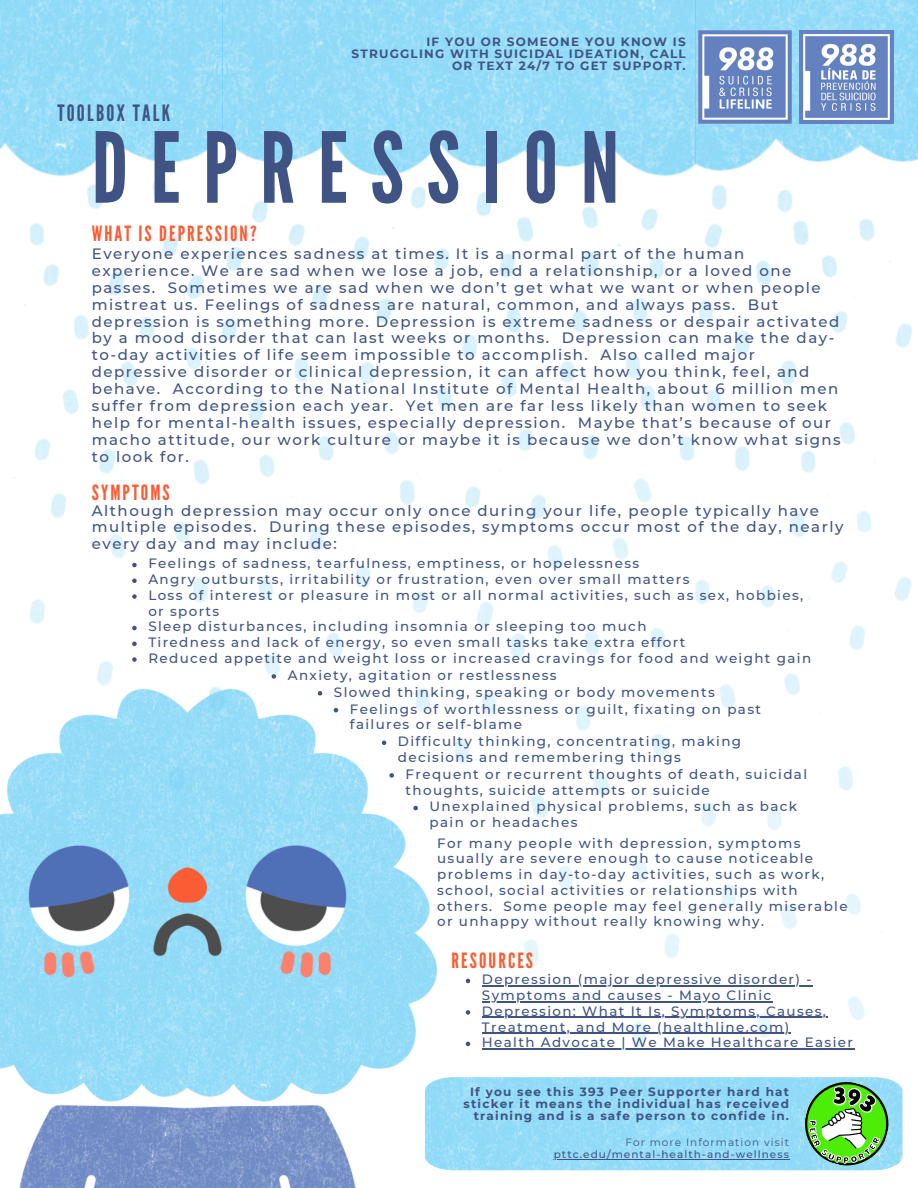
<style>
.page{position:relative;width:918px;height:1188px;background:#fff}
.page>*{position:absolute;margin:0;border:0;box-sizing:border-box;transform-origin:0 0}
.t1{font:97.5px "League Gothic";letter-spacing:.23em;color:#3f5484}
.t2{font:22.5px "League Gothic";letter-spacing:.1em;color:#3f5484}
.t3{font:21px "League Gothic";letter-spacing:.1em;color:#fa5c33}
.t4{font:500 15px/16.8px "Montserrat";letter-spacing:.1em;color:#3f5484}
.t5{font:500 13.5px/15.8px "Montserrat";letter-spacing:.1em;color:#3f5484}
.t6{font:700 12px/12px "Montserrat";letter-spacing:.1em;color:#3f5484;text-align:right}
.t7{font:500 10.5px "Montserrat";letter-spacing:.1em;color:#3f5484}
.t8{font:10.5px "Montserrat";letter-spacing:.1em;color:#3f5484}
</style>
<div class="page">
<img style="left:0;top:689px;width:437px;height:499px">
<img style="left:425px;top:1077px;width:477px;height:93px">
<img style="left:791px;top:510px;width:81px;height:27px">
<img style="left:695px;top:580px;width:94px;height:51px">
<img style="left:808px;top:553px;width:104px;height:48px">
<img style="left:547px;top:538px;width:101px;height:41px">
<img style="left:719px;top:673px;width:102px;height:40px">
<img style="left:584px;top:627px;width:99px;height:44px">
<img style="left:849px;top:625px;width:16px;height:25px">
<img style="left:634px;top:478px;width:18px;height:25px">
<img style="left:338px;top:566px;width:32px;height:44px">
<img style="left:193px;top:578px;width:81px;height:25px">
<img style="left:391px;top:591px;width:103px;height:41px">
<img style="left:109px;top:521px;width:102px;height:47px">
<img style="left:395px;top:688px;width:115px;height:50px">
<img style="left:436px;top:723px;width:49px;height:54px">
<img style="left:652px;top:734px;width:36px;height:40px">
<img style="left:576px;top:706px;width:15px;height:25px">
<img style="left:510px;top:633px;width:16px;height:25px">
<img style="left:240px;top:621px;width:127px;height:84px">
<img style="left:838px;top:766px;width:15px;height:25px">
<img style="left:74px;top:661px;width:55px;height:38px">
<img style="left:308px;top:527px;width:36px;height:42px">
<img style="left:30px;top:599px;width:15px;height:25px">
<img style="left:294px;top:357px;width:95px;height:51px">
<img style="left:633px;top:300px;width:80px;height:23px">
<img style="left:831px;top:311px;width:82px;height:37px">
<img style="left:436px;top:375px;width:102px;height:39px">
<img style="left:318px;top:432px;width:81px;height:29px">
<img style="left:499px;top:429px;width:100px;height:42px">
<img style="left:50px;top:493px;width:16px;height:25px">
<img style="left:193px;top:455px;width:100px;height:42px">
<img style="left:445px;top:486px;width:101px;height:41px">
<img style="left:643px;top:389px;width:78px;height:23px">
<img style="left:679px;top:436px;width:16px;height:25px">
<img style="left:248px;top:398px;width:17px;height:25px">
<img style="left:120px;top:347px;width:103px;height:39px">
<img style="left:839px;top:422px;width:36px;height:41px">
<img style="left:781px;top:348px;width:31px;height:37px">
<img style="left:547px;top:354px;width:114px;height:54px">
<img style="left:441px;top:334px;width:65px;height:44px">
<img style="left:63px;top:389px;width:16px;height:25px">
<img style="left:13px;top:438px;width:103px;height:41px">
<img style="left:726px;top:330px;width:25px;height:25px">
<img style="left:400px;top:473px;width:17px;height:32px">
<img style="left:74px;top:315px;width:101px;height:47px">
<img style="left:733px;top:434px;width:96px;height:63px">
<img style="left:756px;top:261px;width:99px;height:37px">
<img style="left:416px;top:248px;width:99px;height:42px">
<img style="left:290px;top:285px;width:103px;height:40px">
<img style="left:487px;top:308px;width:121px;height:47px">
<img style="left:201px;top:318px;width:36px;height:45px">
<img style="left:411px;top:186px;width:81px;height:30px">
<img style="left:267px;top:224px;width:103px;height:39px">
<img style="left:87px;top:180px;width:99px;height:41px">
<img style="left:29px;top:223px;width:15px;height:23px">
<img style="left:141px;top:234px;width:102px;height:40px">
<img style="left:775px;top:218px;width:116px;height:44px">
<img style="left:584px;top:256px;width:102px;height:47px">
<img style="left:618px;top:208px;width:103px;height:56px">
<img style="left:232px;top:200px;width:54px;height:44px">
<img style="left:175px;top:258px;width:48px;height:41px">
<img style="left:691px;top:185px;width:123px;height:51px">
<img style="left:499px;top:206px;width:119px;height:50px">
<img style="left:24px;top:264px;width:117px;height:42px">
<img style="left:190px;top:687px;width:50px;height:38px">
<img style="left:151px;top:751px;width:49px;height:55px">
<img style="left:701px;top:802px;width:81px;height:28px">
<img style="left:530px;top:774px;width:104px;height:44px">
<img style="left:524px;top:939px;width:15px;height:25px">
<img style="left:633px;top:861px;width:36px;height:40px">
<img style="left:664px;top:934px;width:15px;height:24px">
<img style="left:558px;top:865px;width:15px;height:25px">
<img style="left:780px;top:893px;width:102px;height:40px">
<img style="left:721px;top:884px;width:15px;height:24px">
<img style="left:611px;top:1016px;width:54px;height:30px">
<img style="left:735px;top:1002px;width:55px;height:36px">
<img style="left:827px;top:996px;width:38px;height:24px">
<img style="left:0;top:0;width:696px;height:180px">
<img style="left:696px;top:0;width:222px;height:171px">
<img style="left:698px;top:30px;width:94px;height:93px">
<img style="left:800px;top:30px;width:93px;height:93px">
<svg style="left:132px;top:563px;width:5px;height:4px"></svg>
<svg style="left:132px;top:579px;width:5px;height:4px"></svg>
<svg style="left:132px;top:594px;width:5px;height:5px"></svg>
<svg style="left:132px;top:626px;width:5px;height:4px"></svg>
<svg style="left:132px;top:642px;width:5px;height:4px"></svg>
<svg style="left:132px;top:657px;width:5px;height:5px"></svg>
<svg style="left:272px;top:674px;width:4px;height:5px"></svg>
<svg style="left:334px;top:708px;width:4px;height:4px"></svg>
<svg style="left:389px;top:773px;width:5px;height:5px"></svg>
<svg style="left:382px;top:741px;width:4px;height:4px"></svg>
<svg style="left:413px;top:806px;width:5px;height:4px"></svg>
<svg style="left:466px;top:979px;width:4px;height:4px"></svg>
<hr style="left:482px;top:985px;width:331px;height:2px;background:#3f5484">
<hr style="left:482px;top:1001px;width:291px;height:1px;background:#3f5484">
<svg style="left:466px;top:1010px;width:4px;height:5px"></svg>
<hr style="left:482px;top:1017px;width:345px;height:1px;background:#3f5484">
<hr style="left:482px;top:1033px;width:309px;height:1px;background:#3f5484">
<svg style="left:466px;top:1042px;width:4px;height:4px"></svg>
<hr style="left:482px;top:1048px;width:372px;height:2px;background:#3f5484">
<hr style="left:554px;top:1159px;width:236px;height:1px;background:#3f5484">
<svg style="left:318px;top:691px;width:4px;height:5px"></svg>
<svg style="left:800px;top:1077px;width:93px;height:93px;background:#7dd386"></svg>
<p class="t2" style="left:57px;top:100px;width:114px">TOOLBOX TALK</p>
<p class="t6" style="left:352px;top:36px;width:336px">IF YOU OR SOMEONE YOU KNOW IS<br>STRUGGLING WITH SUICIDAL IDEATION, CALL<br>OR TEXT 24/7 TO GET SUPPORT.</p>
<h6 class="t1" style="left:92px;top:112px;width:529px">DEPRESSION</h6>
<p class="t3" style="left:92px;top:222px;width:166px">WHAT IS DEPRESSION?</p>
<h2 class="t4" style="left:92px;top:245px;width:751px">Everyone experiences sadness at times. It is a normal part of the human experience. We are sad when we lose a job, end a relationship, or a loved one passes. Sometimes we are sad when we don’t get what we want or when people mistreat us. Feelings of sadness are natural, common, and always pass. But depression is something more. Depression is extreme sadness or despair activated by a mood disorder that can last weeks or months. Depression can make the day&shy;to-day activities of life seem impossible to accomplish. Also called major depressive disorder or clinical depression, it can affect how you think, feel, and behave. According to the National Institute of Mental Health, about 6 million men suffer from depression each year. Yet men are far less likely than women to seek help for mental-health issues, especially depression. Maybe that’s because of our macho attitude, our work culture or maybe it is because we don’t know what signs to look for.</h2>
<p class="t3" style="left:92px;top:480px;width:80px">SYMPTOMS</p>
<p class="t4" style="left:92px;top:502px;width:753px">Although depression may occur only once during your life, people typically have multiple episodes. During these episodes, symptoms occur most of the day, nearly every day and may include:</p>
<p class="t5" style="left:148px;top:556px;width:492px">Feelings of sadness, tearfulness, emptiness, or hopelessness</p>
<h1 class="t5" style="left:148px;top:571px;width:543px">Angry outbursts, irritability or frustration, even over small matters</h1>
<p class="t5" style="left:148px;top:587px;width:656px">Loss of interest or pleasure in most or all normal activities, such as sex, hobbies, or sports</p>
<p class="t5" style="left:148px;top:619px;width:500px">Sleep disturbances, including insomnia or sleeping too much</p>
<p class="t5" style="left:148px;top:634px;width:538px">Tiredness and lack of energy, so even small tasks take extra effort</p>
<p class="t5" style="left:148px;top:650px;width:664px">Reduced appetite and weight loss or increased cravings for food and weight gain</p>
<p class="t5" style="left:288px;top:667px;width:270px">Anxiety, agitation or restlessness</p>
<p class="t5" style="left:350px;top:701px;width:413px">Feelings of worthlessness or guilt, fixating on past failures or self-blame</p>
<p class="t5" style="left:406px;top:766px;width:403px">Frequent or recurrent thoughts of death, suicidal thoughts, suicide attempts or suicide</p>
<p class="t5" style="left:334px;top:684px;width:382px">Slowed thinking, speaking or body movements</p>
<p class="t5" style="left:398px;top:733px;width:345px">Difficulty thinking, concentrating, making decisions and remembering things</p>
<p class="t5" style="left:430px;top:799px;width:369px">Unexplained physical problems, such as back pain or headaches</p>
<p class="t5" style="left:437px;top:835px;width:412px">For many people with depression, symptoms usually are severe enough to cause noticeable problems in day-to-day activities, such as work, school, social activities or relationships with others. Some people may feel generally miserable or unhappy without really knowing why.</p>
<p class="t3" style="left:452px;top:948px;width:83px">RESOURCES</p>
<p class="t5" style="left:482px;top:972px;width:331px">Depression (major depressive disorder) -</p>
<p class="t5" style="left:482px;top:987px;width:346px">Symptoms and causes - Mayo Clinic<br>Depression: What It Is, Symptoms, Causes,</p>
<p class="t5" style="left:482px;top:1019px;width:373px">Treatment, and More (healthline.com)<br>Health Advocate | We Make Healthcare Easier</p>
<p class="t6" style="left:464px;top:1086px;width:327px">If you see this 393 Peer Supporter hard hat sticker it means the individual has received training and is a safe person to confide in.</p>
<p class="t7" style="left:554px;top:1148px;width:237px">pttc.edu/mental-health-and-wellness</p>
<p class="t8" style="left:625px;top:1136px;width:165px">For more Information visit</p>
</div>
